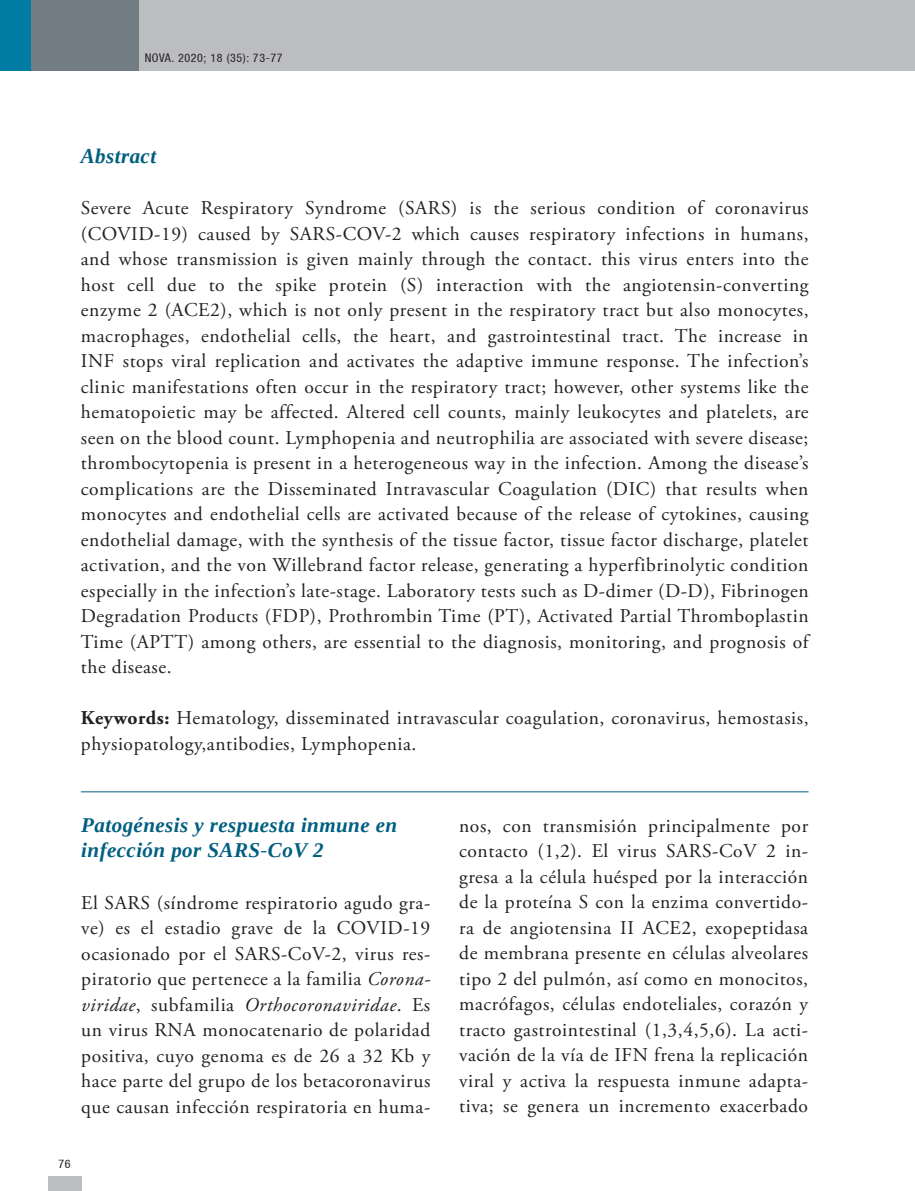
<style>
.page{position:relative;width:915px;height:1191px;background:#fff}
.page>*{position:absolute;margin:0;border:0;box-sizing:border-box;transform-origin:0 0}
.subtitulos_2do_nivel{font:italic 700 21px/25.5px "Liberation Serif";letter-spacing:.02em;color:#005f80}
.t1{font:19.5px/25.5px "Adobe Garamond Pro";letter-spacing:.03em;color:#231f20;text-align:justify}
.t2{font:condensed 12px "Helvetica 57";letter-spacing:.05em;color:#231f20}
.s1{font-weight:700}
.s2{font-style:italic}
</style>
<div class="page">
<div style="left:48px;top:1175px;width:33px;height:16px;background:#bcbdc0"></div>
<hr style="left:914px;top:0;width:1px;height:71px;background:#bcbdc0">
<div style="left:0;top:0;width:914px;height:71px;background:#bcbdc0"></div>
<div style="left:0;top:0;width:138px;height:71px;background:#717d83"></div>
<div style="left:0;top:0;width:31px;height:71px;background:#007ca4"></div>
<hr style="left:81px;top:791px;width:727px;height:1px;background:#005f80">
<p class="t2" style="left:145px;top:51px;width:139px">NOVA. 2020; 18 (35): 73-77</p>
<p class="subtitulos_2do_nivel" style="left:81px;top:143px;width:77px">Abstract</p>
<p class="t1" style="left:81px;top:196px;width:729px">Severe Acute Respiratory Syndrome (SARS) is the serious condition of coronavirus (COVID-19) caused by SARS-COV-2 which causes respiratory infections in humans, and whose transmission is given mainly through the contact. this virus enters into the host cell due to the spike protein (S) interaction with the angiotensin-converting enzyme 2 (ACE2), which is not only present in the respiratory tract but also monocytes, macrophages, endothelial cells, the heart, and gastrointestinal tract. The increase in INF stops viral replication and activates the adaptive immune response. The infection’s clinic manifestations often occur in the respiratory tract; however, other systems like the hematopoietic may be affected. Altered cell counts, mainly leukocytes and platelets, are seen on the blood count. Lymphopenia and neutrophilia are associated with severe disease; thrombocytopenia is present in a heterogeneous way in the infection. Among the disease’s complications are the Disseminated Intravascular Coagulation (DIC) that results when monocytes and endothelial cells are activated because of the release of cytokines, causing endothelial damage, with the synthesis of the tissue factor, tissue factor discharge, platelet activation, and the von Willebrand factor release, generating a hyperfibrinolytic condition especially in the infection’s late-stage. Laboratory tests such as D-dimer (D-D), Fibrinogen Degradation Products (FDP), Prothrombin Time (PT), Activated Partial Thromboplastin Time (APTT) among others, are essential to the diagnosis, monitoring, and prognosis of the disease.</p>
<p class="t1" style="left:81px;top:706px;width:729px"><span class="s1">Keywords:</span> Hematology, disseminated intravascular coagulation, coronavirus, hemostasis, physiopatology,antibodies, Lymphopenia.</p>
<p class="subtitulos_2do_nivel" style="left:81px;top:812px;width:317px">Patogénesis y respuesta inmune en infección por SARS-CoV 2</p>
<p class="t1" style="left:81px;top:890px;width:350px">El SARS (síndrome respiratorio agudo gra&shy;ve) es el estadio grave de la COVID-19 ocasionado por el SARS-CoV-2, virus res&shy;piratorio que pertenece a la familia <span class="s2">Corona&shy;viridae</span>, subfamilia <span class="s2">Orthocoronaviridae</span>. Es un virus RNA monocatenario de polaridad positiva, cuyo genoma es de 26 a 32 Kb y hace parte del grupo de los betacoronavirus que causan infección respiratoria en huma-</p>
<p class="t2" style="left:59px;top:1156px;width:14px">76</p>
<p class="t1" style="left:459px;top:813px;width:350px">nos, con transmisión principalmente por contacto (1,2). El virus SARS-CoV 2 in&shy;gresa a la célula huésped por la interacción de la proteína S con la enzima convertido&shy;ra de angiotensina II ACE2, exopeptidasa de membrana presente en células alveolares tipo 2 del pulmón, así como en monocitos, macrófagos, células endoteliales, corazón y tracto gastrointestinal (1,3,4,5,6). La acti&shy;vación de la vía de IFN frena la replicación viral y activa la respuesta inmune adapta&shy;tiva; se genera un incremento exacerbado</p>
</div>
